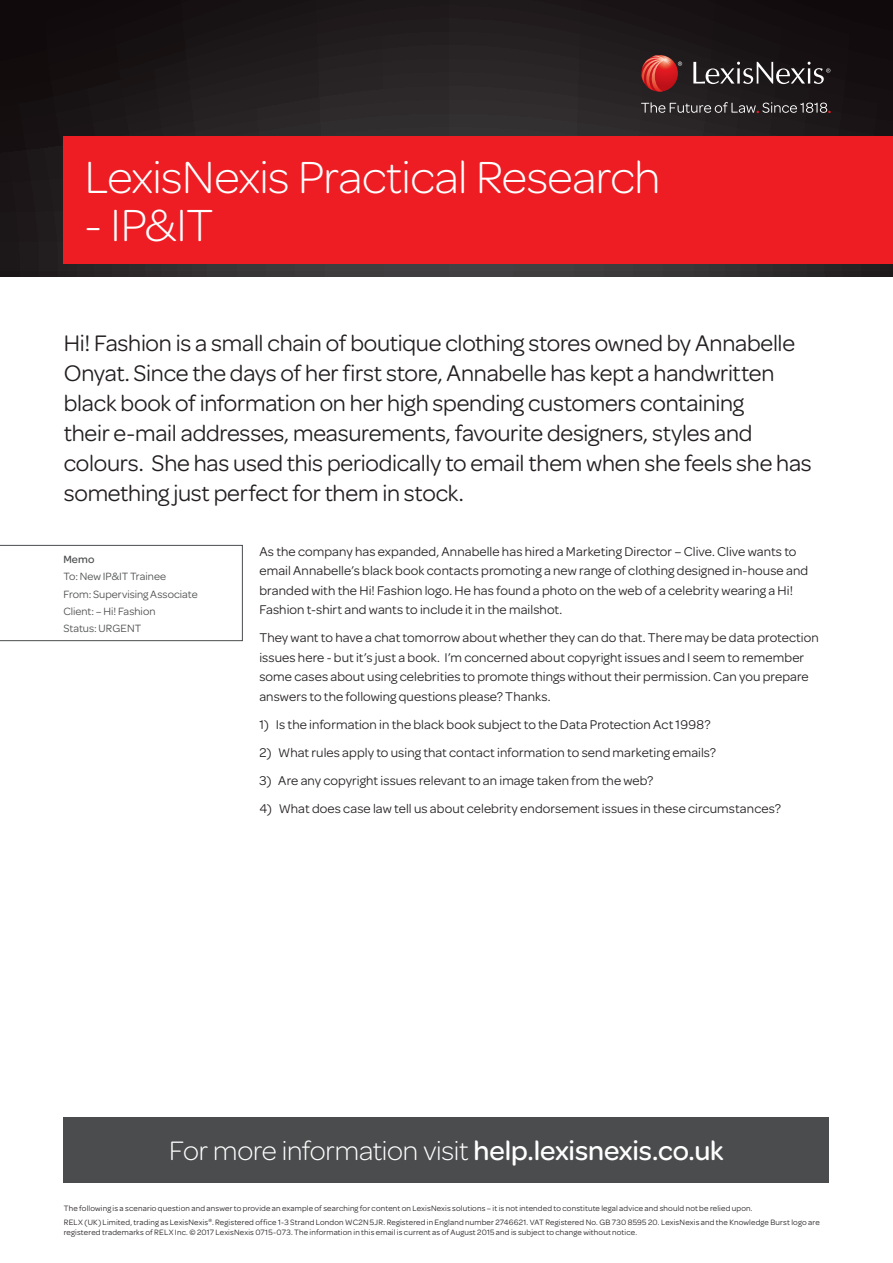
<style>
.page{position:relative;width:893px;height:1263px;background:#fff}
.page>*{position:absolute;margin:0;border:0;box-sizing:border-box;transform-origin:0 0}
.t1{font:300 48px "Omnes";letter-spacing:-.015em;color:#fff}
.CTA{font:300 28.5px "Omnes";letter-spacing:-.01em;color:#fff}
.t2{font:24px/30px "Omnes";letter-spacing:-.01em;color:#231f20}
.Body_Copy{font:13.5px/19.5px "Omnes";letter-spacing:.005em;color:#231f20}
.Side_copy{font:11.25px "Omnes";letter-spacing:.005em;color:#4b4c4d}
.Side_copy-2{font:500 11.25px "Omnes";color:#4b4c4d}
.Copyright{font:8.25px/9.9px "Omnes";letter-spacing:.02em;color:#231f20}
.s1{font-weight:500}
</style>
<div class="page">
<svg style="left:0;top:0;width:893px;height:276px"></svg>
<div style="left:64px;top:136px;width:829px;height:128px;background:#ee1d23"></div>
<svg style="left:641px;top:102px;width:190px;height:11px"></svg>
<svg style="left:641px;top:55px;width:37px;height:37px"></svg>
<svg style="left:642px;top:55px;width:29px;height:37px"></svg>
<svg style="left:678px;top:62px;width:4px;height:4px"></svg>
<svg style="left:693px;top:62px;width:137px;height:22px"></svg>
<div style="left:64px;top:1117px;width:765px;height:66px;background:#4b4c4d"></div>
<svg style="left:0;top:545px;width:243px;height:96px"></svg>
<h1 class="t1" style="left:85px;top:145px;width:577px">LexisNexis Practical Research</h1>
<h1 class="t1" style="left:85px;top:193px;width:130px">- IP&amp;IT</h1>
<h2 class="t2" style="left:64px;top:327px;width:750px">Hi! Fashion is a small chain of boutique clothing stores owned by Annabelle Onyat. Since the days of her first store, Annabelle has kept a handwritten black book of information on her high spending customers containing<br>their e-mail addresses, measurements, favourite designers, styles and colours. She has used this periodically to email them when she feels she has something just perfect for them in stock.</h2>
<p class="Side_copy-2" style="left:63px;top:552px;width:32px">Memo</p>
<p class="Side_copy" style="left:63px;top:569px;width:104px">To: New IP&amp;IT Trainee</p>
<p class="Side_copy" style="left:63px;top:586px;width:136px">From: Supervising Associate</p>
<p class="Side_copy" style="left:63px;top:603px;width:94px">Client: – Hi! Fashion</p>
<p class="Side_copy" style="left:63px;top:620px;width:79px">Status: URGENT</p>
<p class="Body_Copy" style="left:259px;top:541px;width:550px">As the company has expanded, Annabelle has hired a Marketing Director – Clive. Clive wants to email Annabelle’s black book contacts promoting a new range of clothing designed in-house and branded with the Hi! Fashion logo. He has found a photo on the web of a celebrity wearing a Hi!<br>Fashion t-shirt and wants to include it in the mailshot.</p>
<p class="Body_Copy" style="left:259px;top:627px;width:561px">They want to have a chat tomorrow about whether they can do that. There may be data protection issues here - but it’s just a book. I’m concerned about copyright issues and I seem to remember some cases about using celebrities to promote things without their permission. Can you prepare answers to the following questions please? Thanks.</p>
<p class="Body_Copy" style="left:259px;top:714px;width:453px">1) Is the information in the black book subject to the Data Protection Act 1998?</p>
<p class="Body_Copy" style="left:259px;top:742px;width:458px">2) What rules apply to using that contact information to send marketing emails?</p>
<p class="Body_Copy" style="left:259px;top:770px;width:396px">3) Are any copyright issues relevant to an image taken from the web?</p>
<p class="Body_Copy" style="left:259px;top:798px;width:523px">4) What does case law tell us about celebrity endorsement issues in these circumstances?</p>
<p class="CTA" style="left:169px;top:1132px;width:556px">For more information visit <span class="s1">help.lexisnexis.co.uk</span></p>
<p class="Copyright" style="left:64px;top:1202px;width:690px">The following is a scenario question and answer to provide an example of searching for content on LexisNexis solutions – it is not intended to constitute legal advice and should not be relied upon.</p>
<p class="Copyright" style="left:64px;top:1216px;width:757px">RELX (UK) Limited, trading as LexisNexis<sup>®</sup>. Registered office 1-3 Strand London WC2N 5JR. Registered in England number 2746621. VAT Registered No. GB 730 8595 20. LexisNexis and the Knowledge Burst logo are registered trademarks of RELX Inc. © 2017 LexisNexis 0715-073. The information in this email is current as of August 2015 and is subject to change without notice.</p>
</div>
